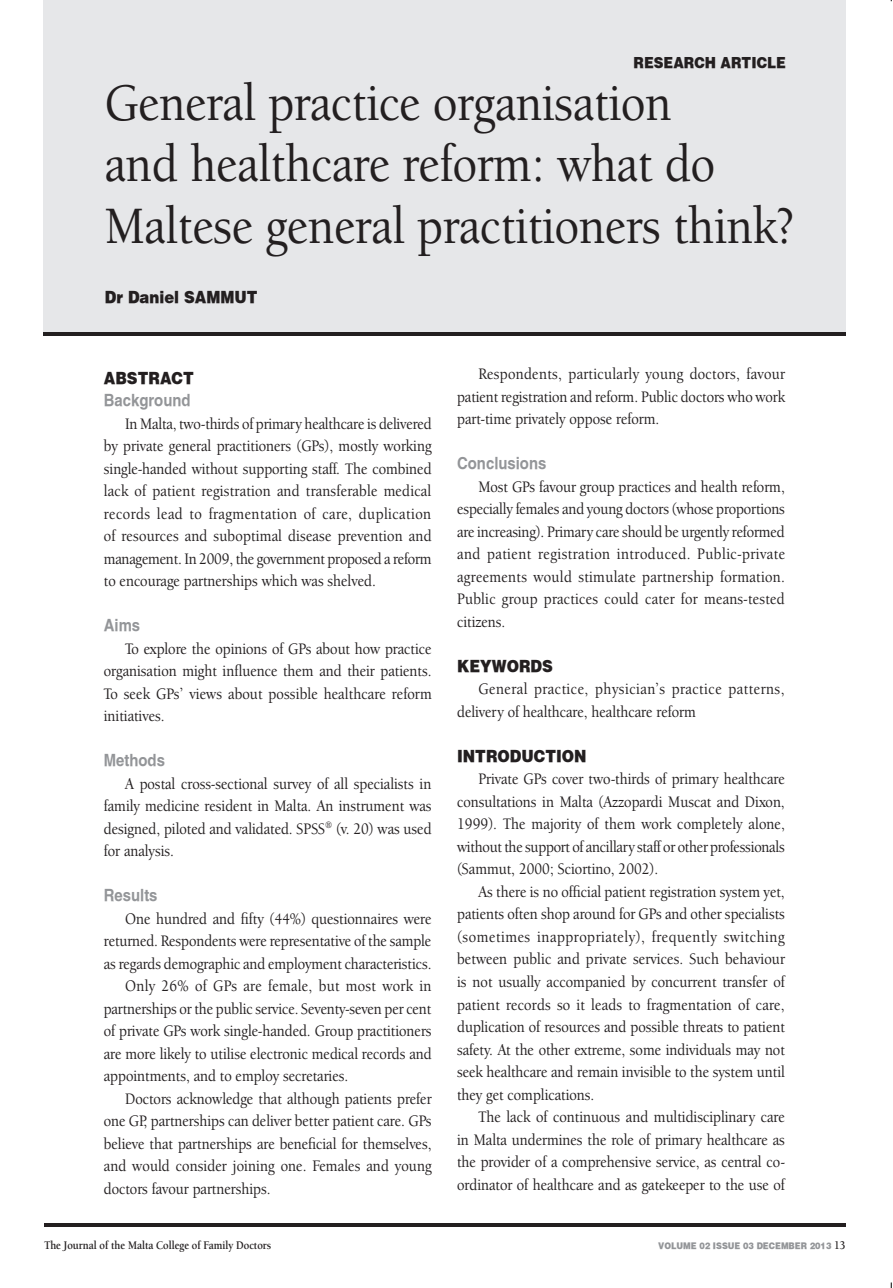
<style>
.page{position:relative;width:893px;height:1288px;background:#fff}
.page>*{position:absolute;margin:0;border:0;box-sizing:border-box;transform-origin:0 0}
.t1{font:500 54px/61.5px "Berkeley Oldstyle IT Cby BT";color:#231f20;scale:.9 1}
.t2{font:500 16.5px/22.5px "Berkeley Oldstyle IT Cby BT";color:#231f20;text-align:justify;scale:.9 1}
.t3{font:500 16.5px/22.5px "Berkeley Oldstyle IT Cby BT";letter-spacing:.035em;color:#231f20;scale:.9 1}
.t4{font:900 16.5px "Halveticus";color:#231f20;scale:.9 1}
.t5{font:700 16.5px "Halveticus";color:#939598;scale:.9 1}
.t6{font:500 16.5px "Berkeley Oldstyle IT Cby BT";letter-spacing:.02em;color:#231f20;scale:.9 1}
.t7{font:900 15px "Halveticus";color:#231f20;scale:.9 1}
.t8{font:700 12px "Berkeley Oldstyle IT Cby BT";color:#231f20;scale:.9 1}
.t9{font:900 9px "Halveticus";color:#939598;scale:.9 1}
.s1{font-family:"Berkeley Oldstyle IT Cby BT";font-weight:700;font-size:12px;color:#231f20}
</style>
<div class="page">
<hr style="left:44px;top:1223px;width:801px;height:3px;background:#231f20">
<div style="left:43px;top:0;width:802px;height:332px;background:#e6e7e9"></div>
<hr style="left:43px;top:332px;width:802px;height:3px;background:#231f20">
<p class="t7" style="left:633px;top:53px;width:171px">RESEARCH ARTICLE</p>
<h1 class="t1" style="left:105px;top:71px;width:766px">General practice organisation<br>and healthcare reform: what do<br>Maltese general practitioners think?</h1>
<p class="t4" style="left:105px;top:286px;width:171px">DR DANIEL SAMMUT</p>
<p class="t4" style="left:104px;top:367px;width:89px">ABSTRACT</p>
<p class="t5" style="left:104px;top:390px;width:98px">Background</p>
<p class="t2" style="left:104px;top:412px;width:365px;text-indent:21px">In Malta, two-thirds of primary healthcare is delivered by private general practitioners (GPs), mostly working single-handed without supporting staff. The combined lack of patient registration and transferable medical records lead to fragmentation of care, duplication of resources and suboptimal disease prevention and management. In 2009, the government proposed a reform to encourage partnerships which was shelved.</p>
<p class="t5" style="left:104px;top:615px;width:42px">Aims</p>
<p class="t2" style="left:104px;top:637px;width:365px;text-indent:21px">To explore the opinions of GPs about how practice organisation might influence them and their patients.<br>To seek GPs’ views about possible healthcare reform initiatives.</p>
<p class="t5" style="left:104px;top:750px;width:69px">Methods</p>
<p class="t2" style="left:104px;top:772px;width:365px;text-indent:21px">A postal cross-sectional survey of all specialists in family medicine resident in Malta. An instrument was designed, piloted and validated. SPSS<sup>®</sup> (v. 20) was used for analysis.</p>
<p class="t5" style="left:104px;top:885px;width:61px">Results</p>
<p class="t2" style="left:125px;top:907px;width:342px">One hundred and fifty (44%) questionnaires were</p>
<p class="t2" style="left:104px;top:929px;width:365px">returned. Respondents were representative of the sample</p>
<p class="t2" style="left:104px;top:952px;width:365px">as regards demographic and employment characteristics.</p>
<p class="t6" style="left:125px;top:976px;width:342px">Only 26% of GPs are female, but most work in</p>
<p class="t2" style="left:104px;top:997px;width:365px">partnerships or the public service. Seventy-seven per cent</p>
<p class="t2" style="left:104px;top:1019px;width:365px">of private GPs work single-handed. Group practitioners</p>
<p class="t2" style="left:104px;top:1042px;width:365px">are more likely to utilise electronic medical records and</p>
<p class="t2" style="left:104px;top:1064px;width:273px">appointments, and to employ secretaries.</p>
<p class="t2" style="left:125px;top:1087px;width:342px">Doctors acknowledge that although patients prefer</p>
<p class="t2" style="left:104px;top:1109px;width:365px">one GP, partnerships can deliver better patient care. GPs</p>
<p class="t2" style="left:104px;top:1132px;width:365px">believe that partnerships are beneficial for themselves,</p>
<p class="t2" style="left:104px;top:1154px;width:365px">and would consider joining one. Females and young</p>
<p class="t2" style="left:104px;top:1177px;width:187px">doctors favour partnerships.</p>
<p class="t2" style="left:457px;top:362px;width:366px;text-indent:21px">Respondents, particularly young doctors, favour patient registration and reform. Public doctors who work part-time privately oppose reform.</p>
<p class="t5" style="left:457px;top:453px;width:101px">Conclusions</p>
<p class="t2" style="left:457px;top:475px;width:366px;text-indent:21px">Most GPs favour group practices and health reform, especially females and young doctors (whose proportions are increasing). Primary care should be urgently reformed and patient registration introduced. Public-private agreements would stimulate partnership formation.<br>Public group practices could cater for means-tested citizens.</p>
<p class="t4" style="left:457px;top:655px;width:69px">KEYWORD</p>
<p class="t4" style="left:542px;top:655px;width:13px">S</p>
<p class="t3" style="left:457px;top:677px;width:365px;text-indent:21px">General practice, physician’s practice patterns, delivery of healthcare, healthcare reform</p>
<p class="t4" style="left:457px;top:745px;width:34px">INTRODUCT</p>
<p class="t4" style="left:556px;top:745px;width:35px">ION</p>
<p class="t2" style="left:457px;top:767px;width:365px;text-indent:21px">Private GPs cover two-thirds of primary healthcare consultations in Malta (Azzopardi Muscat and Dixon, 1999). The majority of them work completely alone, without the support of ancillary staff or other professionals (Sammut, 2000; Sciortino, 2002).</p>
<p class="t2" style="left:457px;top:880px;width:365px;text-indent:21px">As there is no official patient registration system yet, patients often shop around for GPs and other specialists (sometimes inappropriately), frequently switching between public and private services. Such behaviour is not usually accompanied by concurrent transfer of patient records so it leads to fragmentation of care, duplication of resources and possible threats to patient safety. At the other extreme, some individuals may not seek healthcare and remain invisible to the system until they get complications.</p>
<p class="t2" style="left:457px;top:1105px;width:365px;text-indent:21px">The lack of continuous and multidisciplinary care in Malta undermines the role of primary healthcare as the provider of a comprehensive service, as central co&shy;ordinator of healthcare and as gatekeeper to the use of</p>
<p class="t8" style="left:44px;top:1237px;width:253px">The Journal of the Malta College of Family Doctors</p>
<p class="t9" style="left:657px;top:1239px;width:210px">VOLUME 02 ISSUE 03 DECEMBER 2013 <span class="s1">13</span></p>
</div>
